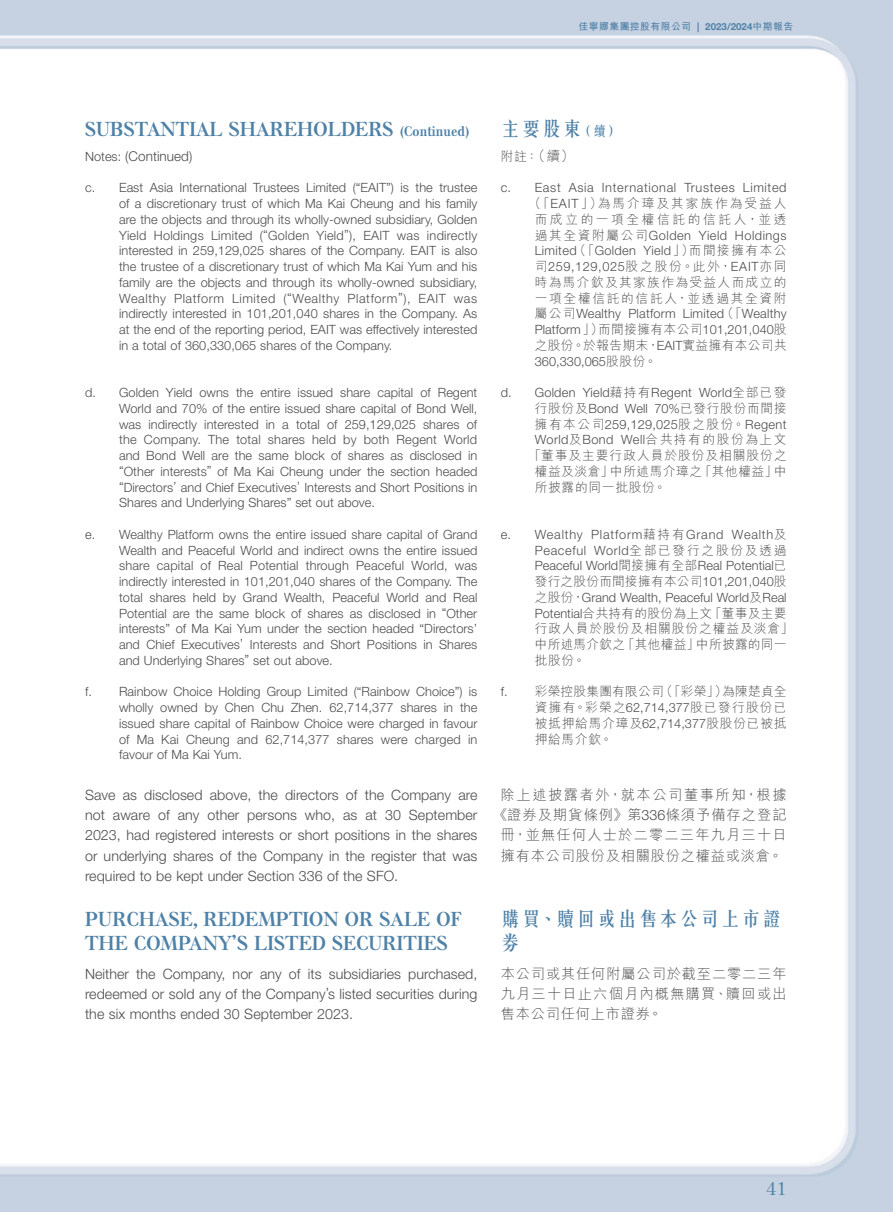
<style>
.page{position:relative;width:893px;height:1212px;background:#fff}
.page>*{position:absolute;margin:0;border:0;box-sizing:border-box;transform-origin:0 0}
.Heading_1{font:700 19.5px/24px "Else NPL Std";letter-spacing:.01em;color:#4e81a7}
.C_Heading_1{font:500 19.5px/24px "C Song 3 HK";letter-spacing:.06em;color:#4e81a7}
.t1{font:500 18px "Else NPL Std";color:#4e81a7}
.Body_Text{font:300 14.25px/20.2px "Helvetica Neue LT Std";letter-spacing:.005em;color:#4b4c4d;text-align:justify}
.C_Body_Text{font:300 14.25px/20.2px "M Hei HK";letter-spacing:.075em;color:#4b4c4d;text-align:center}
.Body_Text-2{font:300 14.25px/20.2px "M Hei HK";letter-spacing:.06em;color:#4b4c4d;text-align:justify}
.Notes{font:300 13.5px "Helvetica Neue LT Std";letter-spacing:.005em;color:#4b4c4d}
.Notes-2{font:300 12.75px/15.8px "Helvetica Neue LT Std";letter-spacing:.005em;color:#4b4c4d;text-align:justify}
.C_Notes{font:300 12.75px/15.8px "Helvetica Neue LT Std";letter-spacing:.02em;color:#4b4c4d}
.C_Notes-2{font:300 12.75px/15.8px "M Hei HK";letter-spacing:.075em;color:#4b4c4d;text-align:justify}
.C_Notes-3{font:300 12.75px "Helvetica Neue LT Std";letter-spacing:.05em;color:#4b4c4d}
.C_Notes-4{font:300 12.75px "M Hei HK";letter-spacing:.055em;color:#4b4c4d}
.C_Notes-5{font:300 12.75px "Helvetica Neue LT Std";letter-spacing:.04em;color:#4b4c4d}
.C_Notes-6{font:300 12.75px "Helvetica Neue LT Std";letter-spacing:.045em;color:#4b4c4d}
.C_Notes-7{font:300 12.75px "M Hei HK";letter-spacing:.025em;color:#4b4c4d}
.C_Notes-8{font:300 12.75px "M Hei HK";letter-spacing:.15em;color:#4b4c4d}
.C_Notes-9{font:300 12.75px "M Hei HK";letter-spacing:.04em;color:#4b4c4d}
.C_Notes-10{font:300 12.75px "M Hei HK";letter-spacing:.105em;color:#4b4c4d}
.C_Notes-11{font:300 12.75px "M Hei HK";letter-spacing:.13em;color:#4b4c4d}
.C_Notes-12{font:300 12.75px "M Hei HK";letter-spacing:.2em;color:#4b4c4d}
.t2{font:700 9.75px "M Hei HK";letter-spacing:.055em;color:#4e81a7}
.s1{font-family:"Helvetica Neue LT Std"}
.s2{font-size:13.5px}
.s3{font-size:12.75px}
.s4{font-family:"M Hei HK"}
</style>
<div class="page">
<img style="left:0;top:0;width:893px;height:1212px">
<p class="t2" style="left:579px;top:19px;width:216px">佳寧娜集團控股有限公司 <span class="s1">| 2023/2024</span>中期報告</p>
<p class="Heading_1" style="left:85px;top:117px;width:386px">SUBSTANTIAL SHAREHOLDERS <span class="s2">(Continued)</span></p>
<p class="Notes" style="left:85px;top:148px;width:109px"><span class="s3">Notes:</span> (Continued)</p>
<p class="Notes-2" style="left:119px;top:180px;width:360px;text-indent:-34px">c. East Asia International Trustees Limited (“EAIT”) is the trustee of a discretionary trust of which Ma Kai Cheung and his family are the objects and through its wholly-owned subsidiary, Golden Yield Holdings Limited (“Golden Yield”), EAIT was indirectly interested in 259,129,025 shares of the Company. EAIT is also the trustee of a discretionary trust of which Ma Kai Yum and his family are the objects and through its wholly-owned subsidiary, Wealthy Platform Limited (“Wealthy Platform”), EAIT was indirectly interested in 101,201,040 shares in the Company. As at the end of the reporting period, EAIT was effectively interested in a total of 360,330,065 shares of the Company.</p>
<p class="Notes-2" style="left:119px;top:384px;width:360px;text-indent:-34px">d. Golden Yield owns the entire issued share capital of Regent World and 70% of the entire issued share capital of Bond Well, was indirectly interested in a total of 259,129,025 shares of the Company. The total shares held by both Regent World and Bond Well are the same block of shares as disclosed in “Other interests” of Ma Kai Cheung under the section headed “Directors’ and Chief Executives’ Interests and Short Positions in Shares and Underlying Shares” set out above.</p>
<p class="Notes-2" style="left:119px;top:526px;width:360px;text-indent:-34px">e. Wealthy Platform owns the entire issued share capital of Grand Wealth and Peaceful World and indirect owns the entire issued share capital of Real Potential through Peaceful World, was indirectly interested in 101,201,040 shares of the Company. The total shares held by Grand Wealth, Peaceful World and Real Potential are the same block of shares as disclosed in “Other interests” of Ma Kai Yum under the section headed “Directors’ and Chief Executives’ Interests and Short Positions in Shares and Underlying Shares” set out above.</p>
<p class="Notes-2" style="left:119px;top:684px;width:360px;text-indent:-34px">f. Rainbow Choice Holding Group Limited (“Rainbow Choice”) is wholly owned by Chen Chu Zhen. 62,714,377 shares in the issued share capital of Rainbow Choice were charged in favour of Ma Kai Cheung and 62,714,377 shares were charged in favour of Ma Kai Yum.</p>
<p class="Body_Text" style="left:85px;top:784px;width:394px">Save as disclosed above, the directors of the Company are not aware of any other persons who, as at 30 September 2023, had registered interests or short positions in the shares or underlying shares of the Company in the register that was required to be kept under Section 336 of the SFO.</p>
<p class="Heading_1" style="left:85px;top:907px;width:378px">PURCHASE, REDEMPTION OR SALE OF<br>THE COMPANY’S LISTED SECURITIES</p>
<p class="Body_Text" style="left:85px;top:963px;width:394px">Neither the Company, nor any of its subsidiaries purchased, redeemed or sold any of the Company’s listed securities during the six months ended 30 September 2023.</p>
<p class="C_Heading_1" style="left:501px;top:117px;width:122px">主要股東<span class="s2">（續）</span></p>
<p class="C_Notes-2" style="left:501px;top:148px;width:75px">附註：<span class="s2">（續）</span></p>
<p class="C_Notes-3" style="left:501px;top:180px;width:287px">c. East Asia International Trustees Limited</p>
<p class="C_Notes-8" style="left:528px;top:197px;width:260px">（「<span class="s1">EAIT</span>」）為馬介璋及其家族作為受益人</p>
<p class="C_Notes-12" style="left:535px;top:213px;width:253px">而成立的一項全權信託的信託人，並透</p>
<p class="C_Notes-5" style="left:535px;top:227px;width:253px"><span class="s4">過其全資附屬公司</span>Golden Yield Holdings</p>
<p class="C_Notes" style="left:535px;top:243px;width:253px">Limited<span class="s4">（「</span>Golden Yield<span class="s4">」）而間接擁有本公</span></p>
<p class="C_Notes-6" style="left:535px;top:259px;width:253px"><span class="s4">司</span>259,129,025<span class="s4">股之股份。此外，</span>EAIT<span class="s4">亦同</span></p>
<p class="C_Notes-10" style="left:535px;top:276px;width:253px">時為馬介欽及其家族作為受益人而成立的</p>
<p class="C_Notes-11" style="left:535px;top:291px;width:253px">一項全權信託的信託人，並透過其全資附</p>
<p class="C_Notes" style="left:535px;top:306px;width:253px"><span class="s4">屬公司</span>Wealthy Platform Limited<span class="s4">（「</span>Wealthy</p>
<p class="C_Notes" style="left:535px;top:321px;width:253px">Platform<span class="s4">」）而間接擁有本公司</span>101,201,040<span class="s4">股</span></p>
<p class="C_Notes-7" style="left:535px;top:339px;width:253px">之股份。於報告期末，<span class="s1">EAIT</span>實益擁有本公司共</p>
<p class="C_Notes" style="left:535px;top:353px;width:124px">360,330,065<span class="s4">股股份。</span></p>
<p class="C_Notes" style="left:501px;top:384px;width:287px">d. Golden Yield<span class="s4">藉持有</span>Regent World<span class="s4">全部已發</span></p>
<p class="C_Notes-4" style="left:535px;top:402px;width:253px">行股份及<span class="s1">Bond Well 70%</span>已發行股份而間接</p>
<p class="C_Notes" style="left:535px;top:416px;width:253px"><span class="s4">擁有本公司</span>259,129,025<span class="s4">股之股份。</span>Regent</p>
<p class="C_Notes" style="left:535px;top:432px;width:253px">World<span class="s4">及</span>Bond Well<span class="s4">合共持有的股份為上文</span></p>
<p class="C_Notes-2" style="left:528px;top:447px;width:260px">「董事及主要行政人員於股份及相關股份之</p>
<p class="C_Notes-9" style="left:535px;top:465px;width:253px">權益及淡倉」中所述馬介璋之「其他權益」中</p>
<p class="C_Notes-4" style="left:535px;top:480px;width:133px">所披露的同一批股份。</p>
<p class="C_Notes" style="left:535px;top:526px;width:260px;text-indent:-34px">e. Wealthy Platform<span class="s4">藉持有</span>Grand Wealth<span class="s4">及<br></span>Peaceful World<span class="s4">全部已發行之股份及透過<br></span>Peaceful World<span class="s4">間接擁有全部</span>Real Potential<span class="s4">已發行之股份而間接擁有本公司</span>101,201,040<span class="s4">股之股份，</span>Grand Wealth, Peaceful World<span class="s4">及</span>Real<br>Potential<span class="s4">合共持有的股份為上文「董事及主要行政人員於股份及相關股份之權益及淡倉」中所述馬介欽之「其他權益」中所披露的同一批股份。</span></p>
<p class="C_Notes-2" style="left:535px;top:683px;width:253px;text-indent:-34px"><span class="s1">f.</span> 彩榮控股集團有限公司（「彩榮」）為陳楚貞全資擁有。彩榮之<span class="s1">62,714,377</span>股已發行股份已被抵押給馬介璋及<span class="s1">62,714,377</span>股股份已被抵押給馬介欽。</p>
<p class="C_Body_Text" style="left:494px;top:784px;width:295px">除上述披露者外，就本公司董事所知，根據《證券及期貨條例》第<span class="s1">336</span>條須予備存之登記冊，並無任何人士於二零二三年九月三十日擁有本公司股份及相關股份之權益或淡倉。</p>
<p class="C_Heading_1" style="left:501px;top:907px;width:282px">購買、贖回或出售本公司上市證券</p>
<p class="Body_Text-2" style="left:501px;top:963px;width:287px">本公司或其任何附屬公司於截至二零二三年九月三十日止六個月內概無購買、贖回或出售本公司任何上市證券。</p>
<h2 class="t1" style="left:766px;top:1178px;width:22px">41</h2>
</div>
